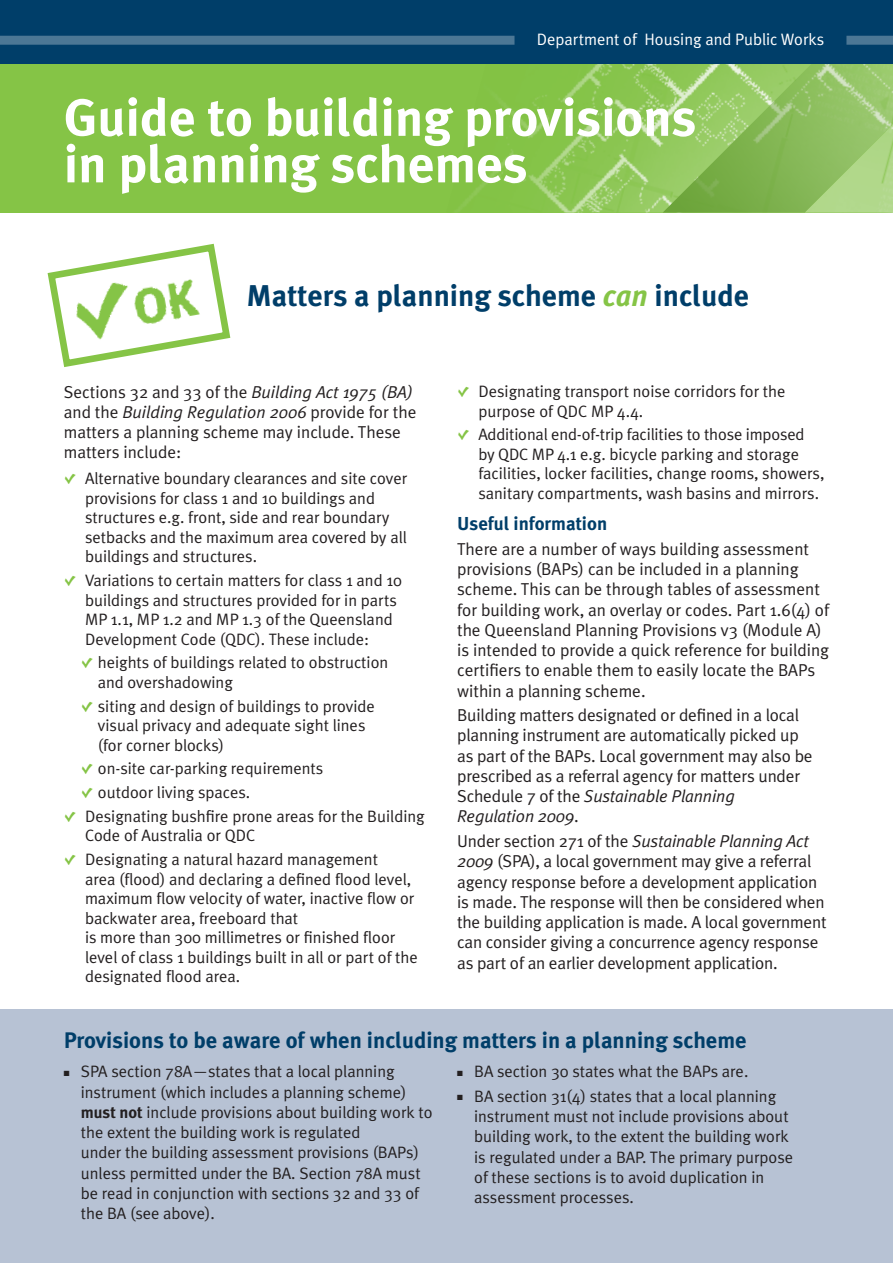
<style>
.page{position:relative;width:893px;height:1263px;background:#fff}
.page>*{position:absolute;margin:0;border:0;box-sizing:border-box;transform-origin:0 0}
.t1{font:700 52.5px/46.5px "Meta Plus";color:#fff}
.t2{font:700 30px "Meta Plus";color:#003e69}
.t3{font:700 22.5px "Meta Plus";color:#003e69}
.t4{font:700 18.75px "Meta Plus";color:#003e69}
.t5{font:17.25px/20.2px "Meta Plus Normal";letter-spacing:-.01em;color:#231f20}
.t6{font:16.5px/19.5px "Meta Plus Normal";color:#231f20}
.t7{font:16.5px "Meta Plus Normal";color:#fff}
.s1{font-style:italic;color:#85c446}
.s2{font-style:italic}
.s3{font-family:"Meta Plus";font-weight:700}
</style>
<div class="page">
<div style="left:0;top:64px;width:893px;height:149px;background:#85c446"></div>
<img style="left:463px;top:64px;width:200px;height:149px">
<svg style="left:663px;top:64px;width:230px;height:149px;background:#90c261"></svg>
<img style="left:805px;top:124px;width:88px;height:89px">
<div style="left:0;top:0;width:893px;height:64px;background:#003e69"></div>
<div style="left:0;top:36px;width:514px;height:9px;background:#4c7795"></div>
<div style="left:846px;top:36px;width:47px;height:9px;background:#4c7795"></div>
<svg style="left:47px;top:243px;width:184px;height:124px"></svg>
<img style="left:64px;top:263px;width:150px;height:86px">
<div style="left:0;top:1010px;width:893px;height:253px;background:#b7c2d4"></div>
<p class="t7" style="left:537px;top:29px;width:289px">Department of Housing and Public Works</p>
<h1 class="t1" style="left:64px;top:94px;width:634px">Guide to building provisions in planning schemes</h1>
<h2 class="t2" style="left:247px;top:278px;width:504px">Matters a planning scheme <span class="s1">can</span> include</h2>
<p class="t5" style="left:64px;top:381px;width:354px">Sections 32 and 33 of the <span class="s2">Building Act 1975 (BA) </span>and the <span class="s2">Building Regulation 2006</span> provide for the matters a planning scheme may include. These matters include:</p>
<p class="t6" style="left:85px;top:469px;width:324px">Alternative boundary clearances and site cover provisions for class 1 and 10 buildings and structures e.g. front, side and rear boundary setbacks and the maximum area covered by all buildings and structures.</p>
<p class="t6" style="left:85px;top:570px;width:318px">Variations to certain matters for class 1 and 10 buildings and structures provided for in parts MP 1.1, MP 1.2 and MP 1.3 of the Queensland Development Code (QDC). These include:</p>
<p class="t6" style="left:98px;top:653px;width:292px">heights of buildings related to obstruction and overshadowing</p>
<p class="t6" style="left:98px;top:696px;width:279px">siting and design of buildings to provide visual privacy and adequate sight lines (for corner blocks)</p>
<p class="t6" style="left:98px;top:759px;width:227px">on-site car-parking requirements</p>
<p class="t6" style="left:98px;top:782px;width:154px">outdoor living spaces.</p>
<p class="t6" style="left:85px;top:806px;width:341px">Designating bushfire prone areas for the Building</p>
<p class="t6" style="left:85px;top:824px;width:295px;line-height:23.7px">Code of Australia or QDC<br>Designating a natural hazard management</p>
<p class="t6" style="left:85px;top:869px;width:334px">area (flood) and declaring a defined flood level, maximum flow velocity of water, inactive flow or backwater area, freeboard that<br>is more than 300 millimetres or finished floor level of class 1 buildings built in all or part of the designated flood area.</p>
<p class="t6" style="left:478px;top:381px;width:309px">Designating transport noise corridors for the purpose of QDC MP 4.4.</p>
<p class="t6" style="left:478px;top:425px;width:348px">Additional end-of-trip facilities to those imposed by QDC MP 4.1 e.g. bicycle parking and storage facilities, locker facilities, change rooms, showers, sanitary compartments, wash basins and mirrors.</p>
<p class="t4" style="left:457px;top:513px;width:152px">Useful information</p>
<p class="t5" style="left:457px;top:539px;width:374px">There are a number of ways building assessment provisions (BAPs) can be included in a planning scheme. This can be through tables of assessment for building work, an overlay or codes. Part 1.6(4) of the Queensland Planning Provisions v3 (Module A) is intended to provide a quick reference for building certifiers to enable them to easily locate the BAPs within a planning scheme.</p>
<p class="t5" style="left:457px;top:705px;width:357px">Building matters designated or defined in a local planning instrument are automatically picked up as part of the BAPs. Local government may also be prescribed as a referral agency for matters under Schedule 7 of the <span class="s2">Sustainable Planning Regulation 2009</span>.</p>
<p class="t5" style="left:457px;top:830px;width:371px">Under section 271 of the <span class="s2">Sustainable Planning Act 2009</span> (SPA), a local government may give a referral agency response before a development application is made. The response will then be considered when the building application is made. A local government can consider giving a concurrence agency response as part of an earlier development application.</p>
<h3 class="t3" style="left:64px;top:1027px;width:684px">Provisions to be aware of when including matters in a planning scheme</h3>
<p class="t6" style="left:81px;top:1061px;width:353px;line-height:20.2px;text-indent:-17px">■ SPA section 78A—states that a local planning instrument (which includes a planning scheme) <span class="s3">must not</span> include provisions about building work to the extent the building work is regulated<br>under the building assessment provisions (BAPs) unless permitted under the BA. Section 78A must be read in conjunction with sections 32 and 33 of the BA (see above).</p>
<p class="t6" style="left:457px;top:1061px;width:293px">■ BA section 30 states what the BAPs are.</p>
<p class="t6" style="left:474px;top:1086px;width:321px;line-height:20.2px;text-indent:-17px">■ BA section 31(4) states that a local planning instrument must not include provisions about building work, to the extent the building work is regulated under a BAP. The primary purpose of these sections is to avoid duplication in assessment processes.</p>
</div>
